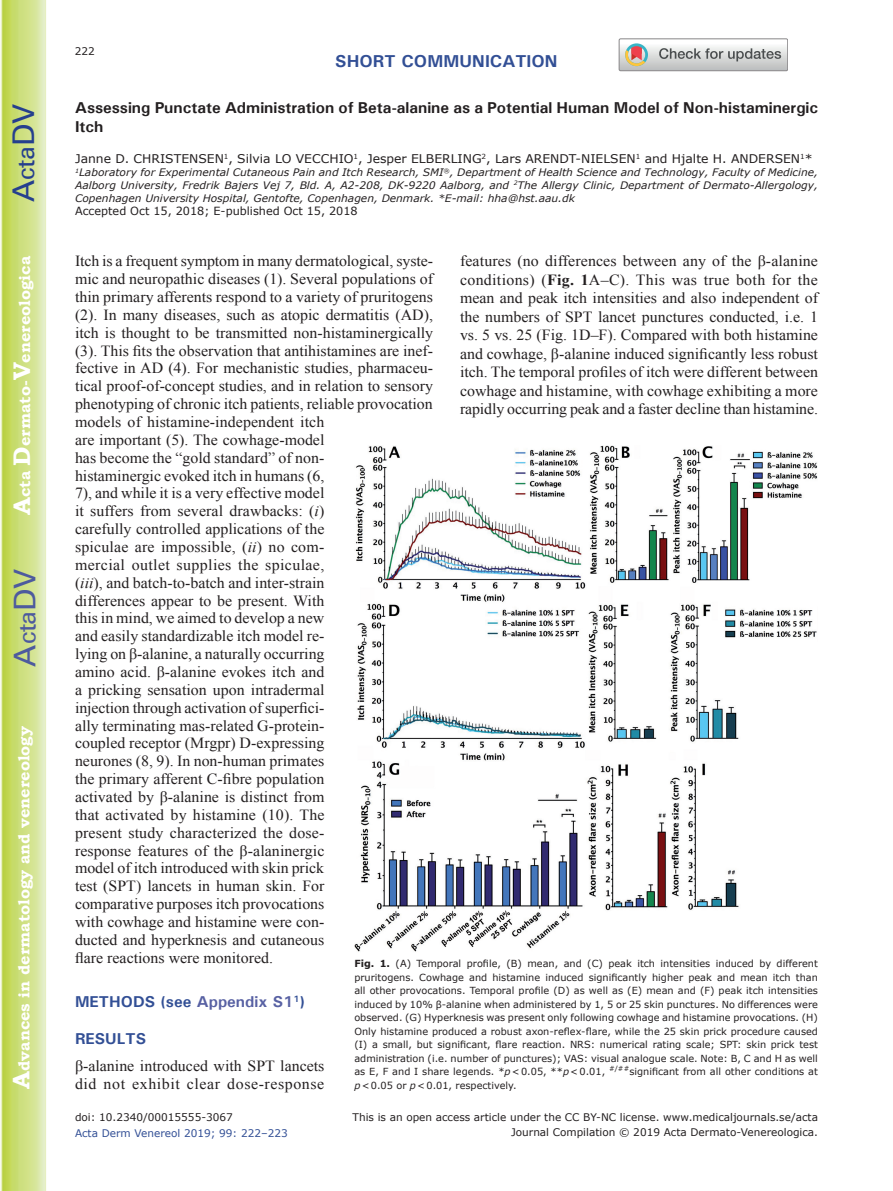
<style>
.page{position:relative;width:893px;height:1191px;background:#fff}
.page>*{position:absolute;margin:0;border:0;box-sizing:border-box;transform-origin:0 0}
.t1{font:30px "Univers";color:#4d5a9e}
.t2{font:30px "Univers";color:#253f8e}
.t3{font:700 17.25px "Univers";color:#324f95}
.t4{font:700 15.75px/18.9px "Univers";color:#231f20}
.t5{font:700 15.75px "Bookman Old Style";color:#fff}
.t6{font:700 15.75px "Univers";color:#324f95}
.t7{font:15.45px/17.9px "Times New Roman";color:#231f20}
.t8{font:12px "Verdana";color:#231f20}
.t9{font:11.25px "Verdana";color:#231f20}
.t10{font:10.5px "Verdana";color:#231f20}
.t11{font:10.5px "Verdana";color:#324f95}
.t12{font:italic 10.35px/12.8px "Verdana";color:#231f20;text-align:justify}
.t13{font:9.75px/13.5px "Verdana";color:#231f20;text-align:justify}
.s1{font-size:24px}
.s2{font-weight:700}
.s3{font-style:italic}
.s4{color:#5861a3}
</style>
<div class="page">
<svg style="left:1px;top:0;width:45px;height:1191px;background:#cfe084"></svg>
<svg style="left:619px;top:39px;width:169px;height:32px"></svg>
<img style="left:354px;top:445px;width:464px;height:507px">
<h1 class="t2" style="left:6px;top:202px;width:100px;rotate:-90deg">A<span class="s1">cta</span>DV</h1>
<p class="t5" style="left:15px;top:515px;width:260px;rotate:-90deg"><span class="s1">A</span>cta <span class="s1">D</span>ermato-<span class="s1">V</span>enereologica</p>
<h1 class="t1" style="left:7px;top:666px;width:100px;rotate:-90deg">A<span class="s1">cta</span>DV</h1>
<p class="t5" style="left:15px;top:1088px;width:364px;rotate:-90deg"><span class="s1">A</span>dvances in dermatology and venereology</p>
<p class="t10" style="left:75px;top:44px;width:22px">222</p>
<p class="t3" style="left:335px;top:50px;width:224px">SHORT COMMUNICATION</p>
<p class="t4" style="left:75px;top:98px;width:745px">Assessing Punctate Administration of Beta-alanine as a Potential Human Model of Non-histaminergic<br>Itch</p>
<p class="t8" style="left:75px;top:151px;width:739px">Janne D. CHRISTENSEN<sup>1</sup>, Silvia LO VECCHIO<sup>1</sup>, Jesper ELBERLING<sup>2</sup>, Lars ARENDT-NIELSEN<sup>1</sup> and Hjalte H. ANDERSEN<sup>1</sup>*</p>
<p class="t12" style="left:75px;top:166px;width:744px"><sup>1</sup>Laboratory for Experimental Cutaneous Pain and Itch Research, SMI<sup>®</sup>, Department of Health Science and Technology, Faculty of Medicine, Aalborg University, Fredrik Bajers Vej 7, Bld. A, A2-208, DK-9220 Aalborg, and <sup>2</sup>The Allergy Clinic, Department of Dermato-Allergology, Copenhagen University Hospital, Gentofte, Copenhagen, Denmark. *E-mail: hha@hst.aau.dk</p>
<p class="t9" style="left:75px;top:203px;width:284px">Accepted Oct 15, 2018; E-published Oct 15, 2018</p>
<p class="t7" style="left:460px;top:252px;width:360px;line-height:18.5px;text-align:justify">features (no differences between any of the β-alanine conditions) (<span class="s2">Fig. 1</span>A–C). This was true both for the mean and peak itch intensities and also independent of the numbers of SPT lancet punctures conducted, i.e. 1 vs. 5 vs. 25 (Fig. 1D–F). Compared with both histamine and cowhage, β-alanine induced significantly less robust itch. The temporal profiles of itch were different between cowhage and histamine, with cowhage exhibiting a more rapidly occurring peak and a faster decline than histamine.</p>
<p class="t7" style="left:75px;top:252px;width:360px">Itch is a frequent symptom in many dermatological, syste&shy;mic and neuropathic diseases (1). Several populations of thin primary afferents respond to a variety of pruritogens (2). In many diseases, such as atopic dermatitis (AD), itch is thought to be transmitted non-histaminergically (3). This fits the observation that antihistamines are inef&shy;fective in AD (4). For mechanistic studies, pharmaceu&shy;tical proof-of-concept studies, and in relation to sensory phenotyping of chronic itch patients, reliable provocation models of histamine-independent itch<br>are important (5). The cowhage-model<br>has become the “gold standard” of non-<br>histaminergic evoked itch in humans (6,<br>7), and while it is a very effective model<br>it suffers from several drawbacks: (<span class="s3">i</span>)<br>carefully controlled applications of the<br>spiculae are impossible, (<span class="s3">ii</span>) no com-<br>mercial outlet supplies the spiculae,<br>(<span class="s3">iii</span>), and batch-to-batch and inter-strain<br>differences appear to be present. With<br>this in mind, we aimed to develop a new<br>and easily standardizable itch model re-<br>lying on β-alanine, a naturally occurring<br>amino acid. β-alanine evokes itch and<br>a pricking sensation upon intradermal<br>injection through activation of superfici-<br>ally terminating mas-related G-protein-<br>coupled receptor (Mrgpr) D-expressing<br>neurones (8, 9). In non-human primates<br>the primary afferent C-fibre population<br>activated by β-alanine is distinct from<br>that activated by histamine (10). The<br>present study characterized the dose-<br>response features of the β-alaninergic<br>model of itch introduced with skin prick<br>test (SPT) lancets in human skin. For<br>comparative purposes itch provocations<br>with cowhage and histamine were con-<br>ducted and hyperknesis and cutaneous<br>flare reactions were monitored.</p>
<p class="t6" style="left:75px;top:991px;width:231px">METHODS (see <span class="s4">Appendix S1</span><sup>1</sup>)</p>
<p class="t6" style="left:75px;top:1028px;width:73px">RESULTS</p>
<p class="t7" style="left:75px;top:1056px;width:251px">β-alanine introduced with SPT lancets did not exhibit clear dose-response</p>
<p class="t13" style="left:354px;top:957px;width:465px"><span class="s2">Fig. 1.</span> (A) Temporal profile, (B) mean, and (C) peak itch intensities induced by different pruritogens. Cowhage and histamine induced significantly higher peak and mean itch than all other provocations. Temporal profile (D) as well as (E) mean and (F) peak itch intensities induced by 10% β-alanine when administered by 1, 5 or 25 skin punctures. No differences were observed. (G) Hyperknesis was present only following cowhage and histamine provocations. (H)<br>Only histamine produced a robust axon-reflex-flare, while the 25 skin prick procedure caused (I) a small, but significant, flare reaction. NRS: numerical rating scale; SPT: skin prick test administration (i.e. number of punctures); VAS: visual analogue scale. Note: B, C and H as well as E, F and I share legends. *<span class="s3">p</span>&lt;0.05, **<span class="s3">p</span>&lt;0.01, <sup>#/##</sup>significant from all other conditions at <span class="s3">p</span>&lt;0.05 or <span class="s3">p</span>&lt;0.01, respectively.</p>
<p class="t10" style="left:75px;top:1109px;width:159px">doi: 10.2340/00015555-3067</p>
<p class="t11" style="left:75px;top:1125px;width:214px">Acta Derm Venereol 2019; 99: 222–223</p>
<p class="t10" style="left:353px;top:1109px;width:467px">This is an open access article under the CC BY-NC license. www.medicaljournals.se/acta</p>
<p class="t10" style="left:511px;top:1125px;width:308px">Journal Compilation © 2019 Acta Dermato-Venereologica.</p>
</div>
